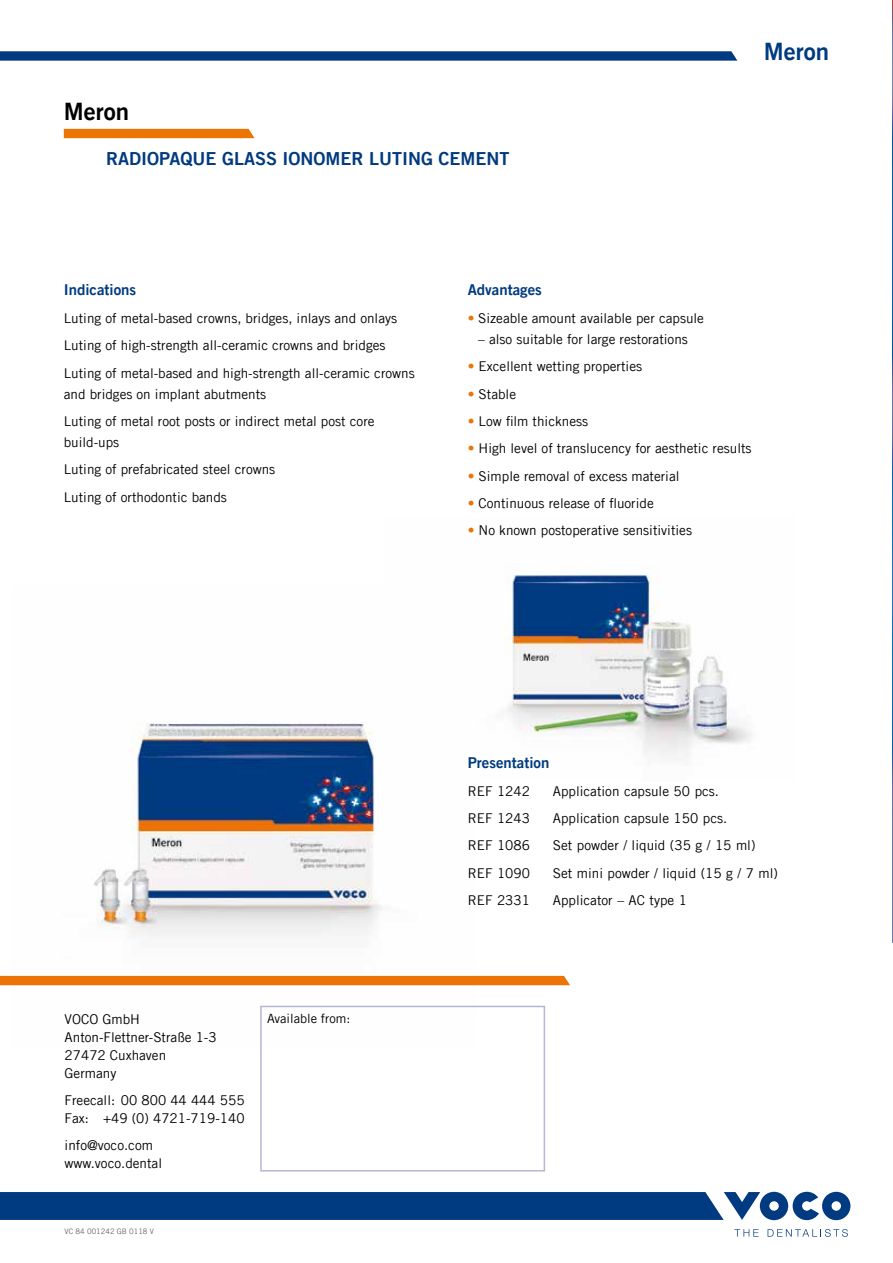
<style>
.page{position:relative;width:893px;height:1263px;background:#fff}
.page>*{position:absolute;margin:0;border:0;box-sizing:border-box;transform-origin:0 0}
.t1{font:24px "Trade Gothic LT Com Bd 2";color:#003a80}
.t2{font:24px "Trade Gothic LT Com Bd 2";color:#000}
.t3{font:18px "Trade Gothic LT Com Bd 2";color:#003a80}
.t4{font:15px "Trade Gothic LT Com Bd 2";color:#003a80}
.t5{font:13.5px/27.5px "Trade Gothic LT Com";color:#000}
.t6{font:12.75px "Trade Gothic LT Com";color:#000}
.t7{font:7.5px "Trade Gothic LT Com";color:#646567}
.s1{color:#ec7405}
</style>
<div class="page">
<svg style="left:0;top:51px;width:737px;height:10px;background:#114788"></svg>
<img style="left:892px;top:0;width:1px;height:943px">
<svg style="left:0;top:1192px;width:850px;height:28px;background:#134889"></svg>
<svg style="left:734px;top:1229px;width:25px;height:7px"></svg>
<svg style="left:768px;top:1229px;width:80px;height:8px"></svg>
<img style="left:504px;top:567px;width:248px;height:190px">
<img style="left:11px;top:723px;width:463px;height:283px">
<div style="left:0;top:976px;width:570px;height:9px;background:#ec7405"></div>
<div style="left:260px;top:1006px;width:285px;height:165px;border:2px solid #b4b7d4"></div>
<div style="left:64px;top:129px;width:191px;height:9px;background:#ec7405"></div>
<h1 class="t2" style="left:64px;top:97px;width:67px">Meron</h1>
<h2 class="t3" style="left:106px;top:147px;width:405px">Radiopaque glass ionom er luti ng cem ent</h2>
<h1 class="t1" style="left:764px;top:37px;width:67px">Meron</h1>
<p class="t4" style="left:64px;top:281px;width:74px">Indications</p>
<p class="t5" style="left:64px;top:304px;width:352px">Luting of metal-based crowns, bridges, inlays and onlays<br>Luting of high-strength all-ceramic crowns and bridges<br>Luting of metal-based and high-strength all-ceramic crowns</p>
<p class="t5" style="left:64px;top:380px;width:312px">and bridges on implant abutments<br>Luting of metal root posts or indirect metal post core</p>
<p class="t5" style="left:64px;top:428px;width:213px">build-ups<br>Luting of prefabricated steel crowns<br>Luting of orthodontic bands</p>
<p class="t4" style="left:468px;top:281px;width:76px">Advantages</p>
<p class="t5" style="left:468px;top:304px;width:238px"><span class="s1">•</span> Sizeable amount available per capsule</p>
<p class="t5" style="left:478px;top:325px;width:211px">– also suitable for large restorations</p>
<p class="t5" style="left:468px;top:352px;width:176px"><span class="s1">•</span> Excellent wetting properties</p>
<p class="t5" style="left:468px;top:380px;width:50px"><span class="s1">•</span> Stable</p>
<p class="t5" style="left:468px;top:407px;width:122px"><span class="s1">•</span> Low film thickness</p>
<p class="t5" style="left:468px;top:435px;width:285px"><span class="s1">•</span> High level of translucency for aesthetic results</p>
<p class="t5" style="left:468px;top:462px;width:213px"><span class="s1">•</span> Simple removal of excess material</p>
<p class="t5" style="left:468px;top:489px;width:187px"><span class="s1">•</span> Continuous release of fluoride</p>
<p class="t5" style="left:468px;top:517px;width:226px"><span class="s1">•</span> No known postoperative sensitivities</p>
<p class="t5" style="left:65px;top:1009px;width:154px;line-height:18px">VOCO GmbH<br>Anton-Flettner-Straße 1-3<br>27472 Cuxhaven<br>Germany</p>
<p class="t5" style="left:65px;top:1090px;width:181px;line-height:18px">Freecall: 00 800 44 444 555<br>Fax: +49 (0) 4721-719-140</p>
<p class="t5" style="left:65px;top:1135px;width:99px;line-height:18px">info@voco.com www.voco.dental</p>
<p class="t6" style="left:267px;top:1010px;width:85px">Available from:</p>
<p class="t7" style="left:65px;top:1226px;width:91px">VC 84 001242 GB 0118 V</p>
<p class="t4" style="left:468px;top:753px;width:83px">Presentation</p>
<p class="t5" style="left:468px;top:777px;width:64px">REF 1242</p>
<p class="t5" style="left:553px;top:777px;width:168px">Application capsule 50 pcs.</p>
<p class="t5" style="left:468px;top:804px;width:64px">REF 1243</p>
<p class="t5" style="left:553px;top:804px;width:176px">Application capsule 150 pcs.</p>
<p class="t5" style="left:468px;top:832px;width:64px">REF 1086</p>
<p class="t5" style="left:553px;top:832px;width:204px">Set powder / liquid (35 g / 15 ml)</p>
<p class="t5" style="left:468px;top:859px;width:64px">REF 1090</p>
<p class="t5" style="left:553px;top:859px;width:227px">Set mini powder / liquid (15 g / 7 ml)</p>
<p class="t5" style="left:468px;top:886px;width:64px">REF 2331</p>
<p class="t5" style="left:553px;top:886px;width:136px">Applicator – AC type 1</p>
</div>
